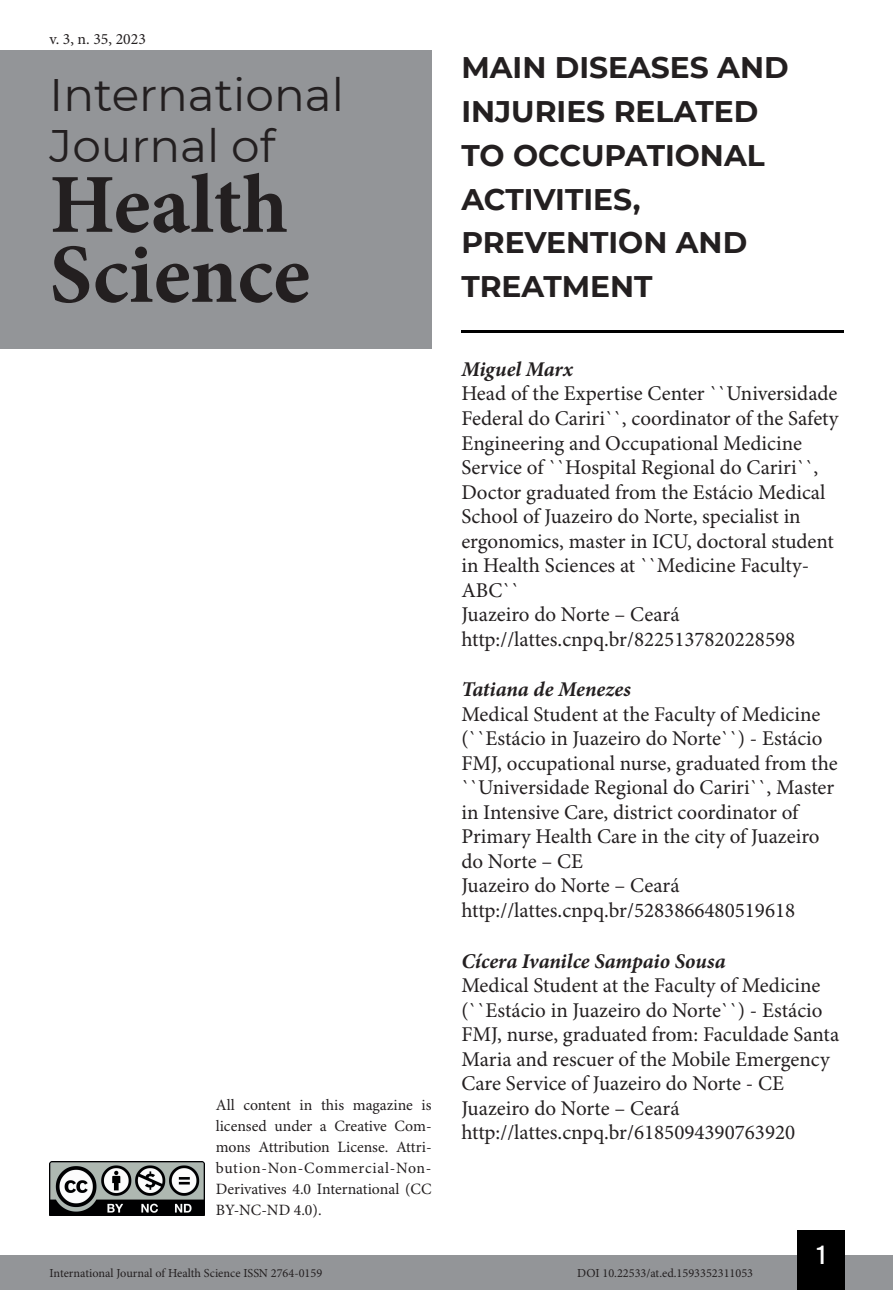
<style>
.page{position:relative;width:893px;height:1290px;background:#fff}
.page>*{position:absolute;margin:0;border:0;box-sizing:border-box;transform-origin:0 0}
.t1{font:700 84px/70px "Minion Pro";color:#231f20}
.t2{font:45.5px/50.8px "Montserrat";color:#231f20}
.t3{font:700 29.75px/43.8px "Montserrat";color:#231f20}
.t4{font:26.25px "Bebas Kai";color:#fff}
.t5{font:21px/24.5px "Minion Pro";color:#231f20}
.t6{font:italic 700 21px "Minion Pro";letter-spacing:-.005em;color:#231f20}
.t7{font:15.75px/21px "Minion Pro";color:#231f20;text-align:justify}
.t8{font:12.25px "Minion Pro";color:#231f20}
</style>
<div class="page">
<div style="left:0;top:1255px;width:893px;height:35px;background:#939598"></div>
<div style="left:797px;top:1230px;width:48px;height:60px;background:#000"></div>
<img style="left:50px;top:1161px;width:154px;height:54px">
<div style="left:0;top:50px;width:432px;height:298px;background:#939598"></div>
<hr style="left:461px;top:330px;width:382px;height:2px;background:#000">
<p class="t7" style="left:50px;top:29px;width:98px">v. 3, n. 35, 2023</p>
<h2 class="t2" style="left:50px;top:68px;width:296px">International<br>Journal of</h2>
<h1 class="t1" style="left:50px;top:169px;width:262px">Health<br>Science</h1>
<p class="t7" style="left:216px;top:1095px;width:217px">All content in this magazine is licensed under a Creative Com&shy;mons Attribution License. Attri&shy;bution-Non-Commercial-Non-Derivatives 4.0 International (CC BY-NC-ND 4.0).</p>
<h3 class="t3" style="left:461px;top:44px;width:329px">MAIN DISEASES AND<br>INJURIES RELATED<br>TO OCCUPATIONAL<br>ACTIVITIES,<br>PREVENTION AND<br>TREATMENT</h3>
<p class="t6" style="left:461px;top:354px;width:113px">Miguel Marx</p>
<p class="t5" style="left:461px;top:382px;width:378px">Head of the Expertise Center ``Universidade Federal do Cariri``, coordinator of the Safety Engineering and Occupational Medicine Service of ``Hospital Regional do Cariri``, Doctor graduated from the Estácio Medical School of Juazeiro do Norte, specialist in ergonomics, master in ICU, doctoral student in Health Sciences at ``Medicine Faculty-ABC``<br>Juazeiro do Norte – Ceará http://lattes.cnpq.br/8225137820228598</p>
<p class="t6" style="left:461px;top:675px;width:171px">Tatiana de Menezes</p>
<p class="t5" style="left:461px;top:703px;width:378px">Medical Student at the Faculty of Medicine (``Estácio in Juazeiro do Norte``) - Estácio FMJ, occupational nurse, graduated from the ``Universidade Regional do Cariri``, Master in Intensive Care, district coordinator of Primary Health Care in the city of Juazeiro do Norte – CE<br>Juazeiro do Norte – Ceará http://lattes.cnpq.br/5283866480519618</p>
<p class="t6" style="left:461px;top:946px;width:266px">Cícera Ivanilce Sampaio Sousa</p>
<p class="t5" style="left:461px;top:974px;width:379px">Medical Student at the Faculty of Medicine (``Estácio in Juazeiro do Norte``) - Estácio FMJ, nurse, graduated from: Faculdade Santa Maria and rescuer of the Mobile Emergency Care Service of Juazeiro do Norte - CE Juazeiro do Norte – Ceará http://lattes.cnpq.br/6185094390763920</p>
<p class="t4" style="left:817px;top:1241px;width:10px">1</p>
<p class="t8" style="left:50px;top:1266px;width:274px">International Journal of Health Science ISSN 2764-0159</p>
<p class="t8" style="left:577px;top:1266px;width:177px">DOI 10.22533/at.ed.1593352311053</p>
</div>
